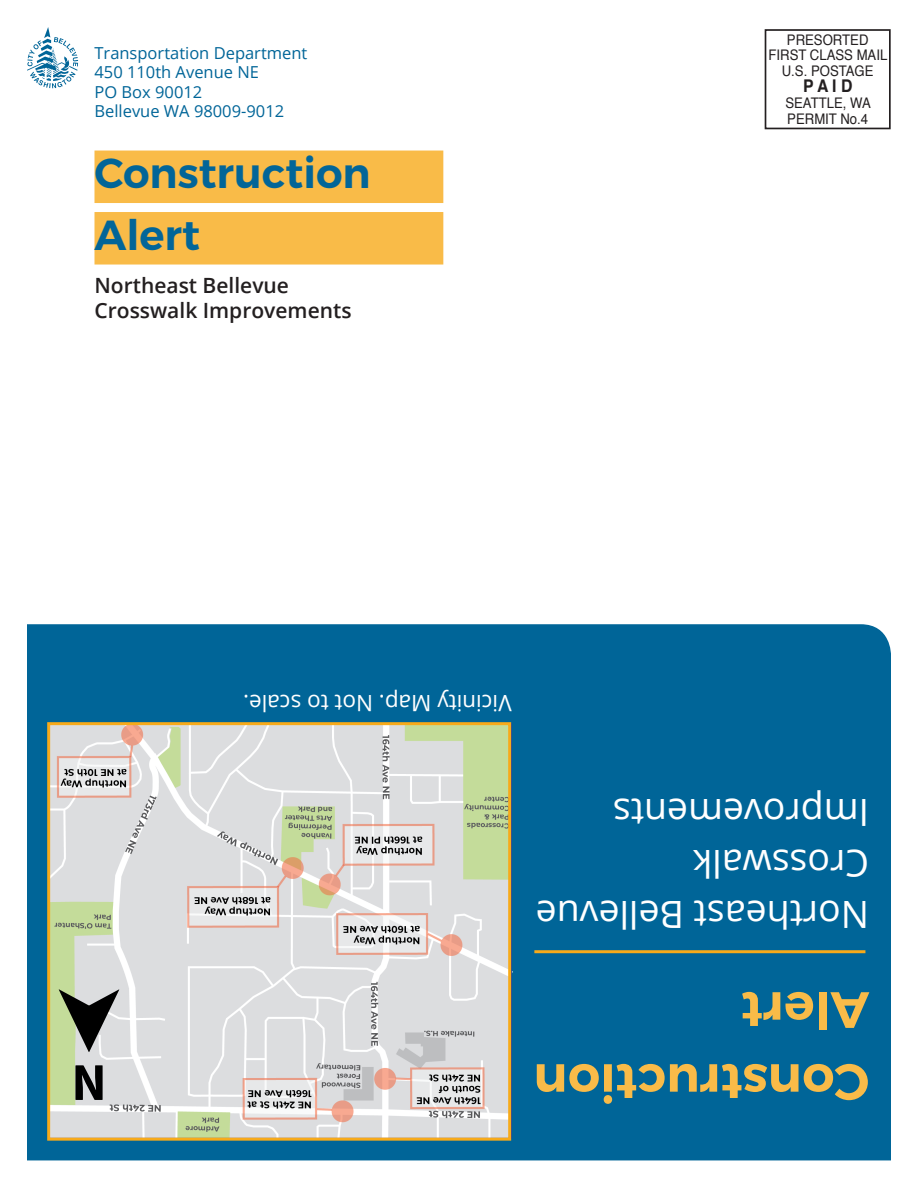
<style>
.page{position:relative;width:918px;height:1188px;background:#fff}
.page>*{position:absolute;margin:0;border:0;box-sizing:border-box;transform-origin:0 0}
.t1{font:600 51px/72px "Montserrat";color:#f9bb48}
.t2{font:600 42px/61.5px "Montserrat";color:#026598}
.t3{font:37.5px/51px "Open Sans";color:#fff}
.t4{font:22.5px "Open Sans";color:#fff}
.t5{font:600 21px/25.2px "Open Sans";color:#231f20}
.t6{font:700 17.55px "Helvetica";color:#231f20;scale:.9 1}
.t7{font:16.5px/19.5px "Open Sans";color:#006598}
.t8{font:14.55px/15.6px "Helvetica";color:#231f20;text-align:center;scale:.9 1}
</style>
<div class="page">
<svg style="left:27px;top:27px;width:51px;height:61px"></svg>
<div style="left:94px;top:151px;width:349px;height:52px;background:#f9bb48"></div>
<div style="left:94px;top:212px;width:349px;height:53px;background:#f9bb48"></div>
<div style="left:27px;top:624px;width:864px;height:536px;background:#006598"></div>
<hr style="left:534px;top:950px;width:331px;height:3px;background:#f7aa1a">
<img style="left:51px;top:723px;width:461px;height:416px">
<div style="left:47px;top:722px;width:464px;height:419px;border:3px solid #f7aa1a"></div>
<svg style="left:59px;top:989px;width:60px;height:63px;background:#84897c"></svg>
<svg style="left:75px;top:1065px;width:28px;height:35px"></svg>
<div style="left:482px;top:728px;width:25px;height:31px;background:#c4dc9a"></div>
<div style="left:765px;top:29px;width:126px;height:100px;border:2px solid #231f20"></div>
<p class="t7" style="left:94px;top:43px;width:214px">Transportation Department<br>450 110th Avenue NE<br>PO Box 90012<br>Bellevue WA 98009-9012</p>
<h2 class="t2" style="left:94px;top:143px;width:278px">Construction<br>Alert</h2>
<p class="t5" style="left:94px;top:273px;width:259px">Northeast Bellevue<br>Crosswalk Improvements</p>
<p class="t8" style="left:769px;top:32px;width:134px">PRESORTED<br>FIRST CLASS MAIL<br>U.S. POSTAGE</p>
<p class="t6" style="left:803px;top:71px;width:56px">PA I D</p>
<p class="t8" style="left:785px;top:95px;width:96px;line-height:16px;text-align:left">SEATTLE, WA<br>PERMIT No.4</p>
<h3 class="t4" style="left:512px;top:718px;width:270px;rotate:-180deg">Vicinity Map. Not to scale.</h3>
<h3 class="t3" style="left:869px;top:941px;width:335px;rotate:-180deg">Northeast Bellevue<br>Crosswalk<br>Improvements</h3>
<h1 class="t1" style="left:869px;top:1118px;width:337px;rotate:-180deg">Construction<br>Alert</h1>
</div>
